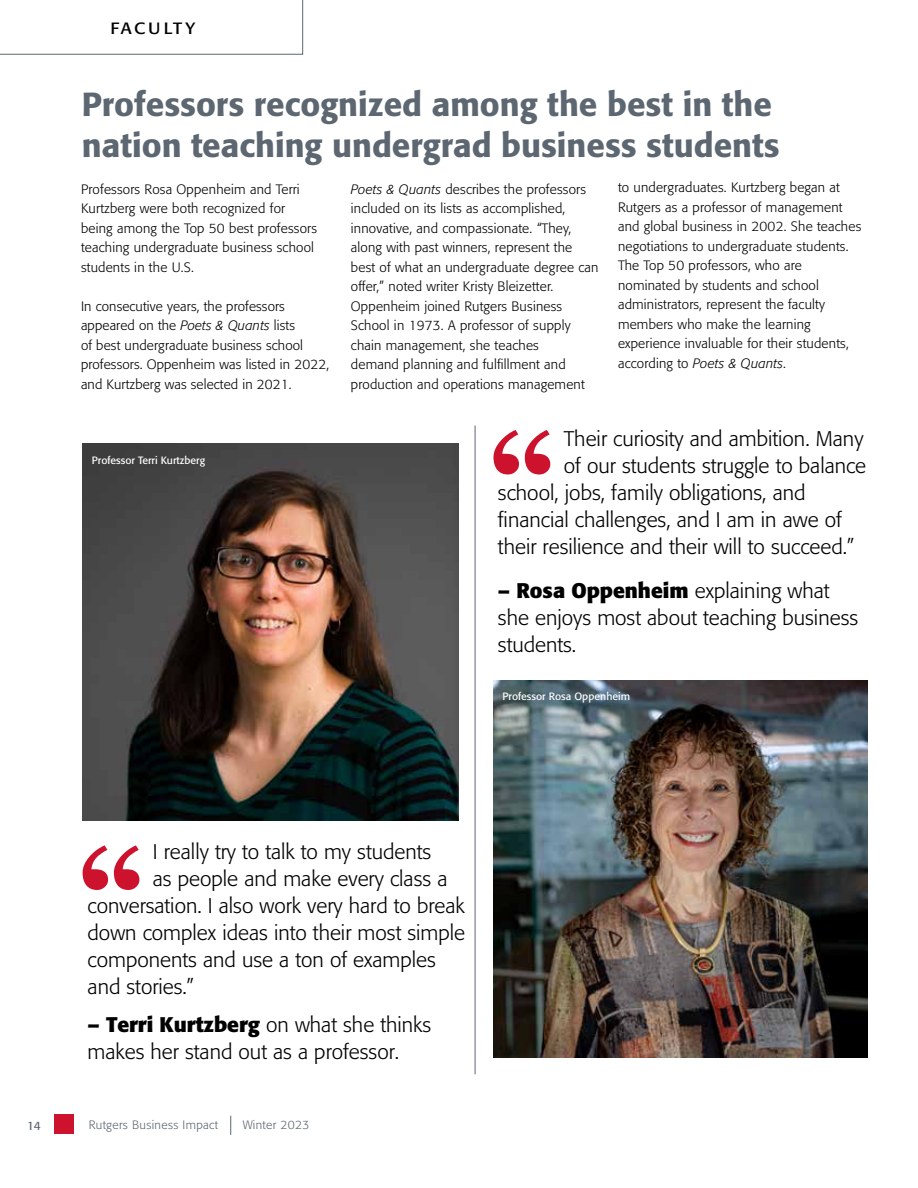
<style>
.page{position:relative;width:918px;height:1188px;background:#fff}
.page>*{position:absolute;margin:0;border:0;box-sizing:border-box;transform-origin:0 0}
.t1{font:500 33px/40.5px "Formata BQ";color:#5d6771}
.t2{font:300 21px/27px "Formata BQ";color:#000}
.t3{font:16.2px "Formata BQ";letter-spacing:.145em;color:#000;scale:1.11 1}
.t4{font:300 13.5px/19.5px "Formata BQ";letter-spacing:.015em;color:#000}
.t5{font:300 12px "Formata BQ";letter-spacing:.03em;color:#5d6771}
.t6{font:12px "Formata BQ";color:#5d6771}
.t7{font:10.5px "Formata BQ";color:#fff}
.s1{font-style:italic}
.s2{font-weight:700}
</style>
<div class="page">
<div style="left:54px;top:1114px;width:19px;height:19px;background:#cd122d"></div>
<svg style="left:230px;top:1116px;width:1px;height:19px"></svg>
<svg style="left:0;top:0;width:303px;height:55px"></svg>
<img style="left:82px;top:443px;width:377px;height:377px">
<img style="left:494px;top:680px;width:374px;height:378px">
<hr style="left:475px;top:426px;width:1px;height:648px;background:#5d6771">
<svg style="left:493px;top:430px;width:57px;height:44px"></svg>
<svg style="left:83px;top:845px;width:56px;height:45px"></svg>
<p class="t3" style="left:110px;top:18px;width:78px">FACULTY</p>
<h1 class="t1" style="left:82px;top:84px;width:699px">Professors recognized among the best in the nation teaching undergrad business students</h1>
<p class="t4" style="left:81px;top:179px;width:237px">Professors Rosa Oppenheim and Terri Kurtzberg were both recognized for being among the Top 50 best professors teaching undergraduate business school students in the U.S.</p>
<p class="t4" style="left:81px;top:297px;width:250px">In consecutive years, the professors appeared on the <span class="s1">Poets &amp; Quants</span> lists<br>of best undergraduate business school professors. Oppenheim was listed in 2022, and Kurtzberg was selected in 2021.</p>
<p class="t7" style="left:92px;top:454px;width:115px">Professor Terri Kurtzberg</p>
<p class="t4" style="left:351px;top:179px;width:249px"><span class="s1">Poets &amp; Quants</span> describes the professors included on its lists as accomplished, innovative, and compassionate. “They, along with past winners, represent the best of what an undergraduate degree can offer,” noted writer Kristy Bleizetter.<br>Oppenheim joined Rutgers Business School in 1973. A professor of supply chain management, she teaches<br>demand planning and fulfillment and production and operations management</p>
<p class="t4" style="left:618px;top:178px;width:245px">to undergraduates. Kurtzberg began at Rutgers as a professor of management and global business in 2002. She teaches negotiations to undergraduate students.<br>The Top 50 professors, who are nominated by students and school administrators, represent the faculty members who make the learning experience invaluable for their students, according to <span class="s1">Poets &amp; Quants</span>.</p>
<h2 class="t2" style="left:564px;top:425px;width:301px">Their curiosity and ambition. Many</h2>
<h2 class="t2" style="left:564px;top:452px;width:304px">of our students struggle to balance</h2>
<h2 class="t2" style="left:498px;top:479px;width:309px">school, jobs, family obligations, and</h2>
<h2 class="t2" style="left:498px;top:506px;width:345px">financial challenges, and I am in awe of</h2>
<h2 class="t2" style="left:498px;top:533px;width:358px">their resilience and their will to succeed.”</h2>
<h2 class="t2" style="left:498px;top:577px;width:362px"><span class="s2">– Rosa Oppenheim</span> explaining what she enjoys most about teaching business students.</h2>
<p class="t7" style="left:503px;top:690px;width:129px">Professor Rosa Oppenheim</p>
<h2 class="t2" style="left:153px;top:839px;width:280px">I really try to talk to my students</h2>
<h2 class="t2" style="left:153px;top:866px;width:296px">as people and make every class a</h2>
<h2 class="t2" style="left:88px;top:893px;width:379px">conversation. I also work very hard to break</h2>
<h2 class="t2" style="left:88px;top:920px;width:379px">down complex ideas into their most simple</h2>
<h2 class="t2" style="left:88px;top:947px;width:350px">components and use a ton of examples</h2>
<h2 class="t2" style="left:88px;top:974px;width:108px">and stories.”</h2>
<h2 class="t2" style="left:88px;top:1011px;width:345px"><span class="s2">– Terri Kurtzberg</span> on what she thinks makes her stand out as a professor.</h2>
<p class="t6" style="left:27px;top:1118px;width:15px">14</p>
<p class="t5" style="left:89px;top:1118px;width:131px">Rutgers Business Impact</p>
<p class="t5" style="left:243px;top:1118px;width:68px">Winter 2023</p>
</div>
